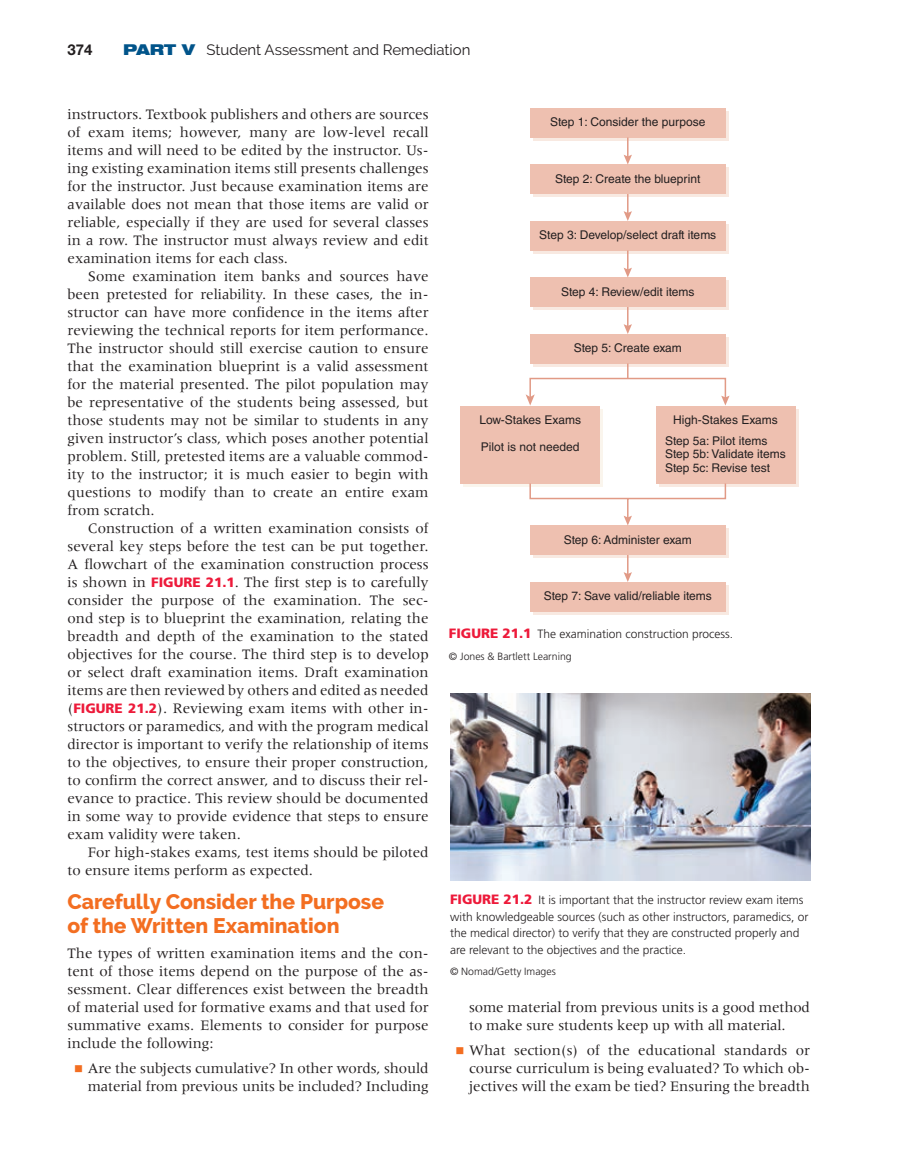
<style>
.page{position:relative;width:918px;height:1175px;background:#fff}
.page>*{position:absolute;margin:0;border:0;box-sizing:border-box;transform-origin:0 0}
.t1{font:800 21px/24px "Raleway";color:#f36e21}
.t2{font:15px/18px "Meridien LT Std";color:#231f20;text-align:justify}
.t3{font:15px "Raleway";color:#231f20}
.t4{font:700 15px "Helvetica Neue LT Std";color:#231f20}
.t5{font:12px/20.9px "Helvetica LT Std";color:#231f20}
.t6{font:300 12px/16.5px "Frutiger LT Std";color:#231f20}
.t7{font:300 10.5px "Frutiger LT Std";color:#231f20}
.s1{font-family:"Helvetica Neue LT Std";font-weight:900;font-stretch:expanded;color:#01548a}
.s2{font-family:"Frutiger LT Std";font-weight:900;font-size:13.5px;color:#ed1a3a}
.s3{font-weight:900;font-size:13.5px;color:#ed1a3a}
</style>
<div class="page">
<div style="left:533px;top:167px;width:195px;height:30px;background:#f8e9e1"></div>
<div style="left:533px;top:224px;width:195px;height:29px;background:linear-gradient(to right,#eec0b0,#eec0b0)"></div>
<div style="left:533px;top:280px;width:195px;height:30px;background:#f8e9e1"></div>
<div style="left:533px;top:528px;width:195px;height:30px;background:#f8e9e1"></div>
<div style="left:533px;top:585px;width:195px;height:29px;background:linear-gradient(to right,#eec0b0,#eec0b0)"></div>
<svg style="left:730px;top:408px;width:68px;height:78px"></svg>
<div style="left:533px;top:111px;width:195px;height:29px;background:linear-gradient(to right,#eec0b0,#eec0b0)"></div>
<div style="left:530px;top:164px;width:195px;height:30px;background:#eec0b0"></div>
<div style="left:530px;top:221px;width:195px;height:29px;background:#eec0b0"></div>
<div style="left:530px;top:277px;width:195px;height:30px;background:#eec0b0"></div>
<div style="left:530px;top:334px;width:195px;height:29px;background:#eec0b0"></div>
<div style="left:530px;top:525px;width:195px;height:30px;background:#eec0b0"></div>
<div style="left:530px;top:582px;width:195px;height:29px;background:#eec0b0"></div>
<div style="left:461px;top:405px;width:139px;height:78px;background:#eec0b0"></div>
<div style="left:656px;top:405px;width:139px;height:78px;background:#eec0b0"></div>
<div style="left:530px;top:108px;width:195px;height:29px;background:#eec0b0"></div>
<hr style="left:627px;top:137px;width:2px;height:21px;background:#e19a86">
<svg style="left:624px;top:155px;width:8px;height:9px"></svg>
<hr style="left:627px;top:194px;width:2px;height:20px;background:#e19a86">
<svg style="left:624px;top:211px;width:8px;height:10px"></svg>
<hr style="left:627px;top:250px;width:2px;height:21px;background:#e19a86">
<svg style="left:624px;top:268px;width:8px;height:9px"></svg>
<hr style="left:627px;top:307px;width:2px;height:20px;background:#e19a86">
<svg style="left:624px;top:324px;width:8px;height:10px"></svg>
<hr style="left:627px;top:555px;width:2px;height:20px;background:#e19a86">
<svg style="left:624px;top:572px;width:8px;height:10px"></svg>
<svg style="left:526px;top:362px;width:204px;height:163px"></svg>
<img style="left:450px;top:694px;width:360px;height:186px">
<p class="t4" style="left:68px;top:40px;width:27px">374</p>
<p class="t3" style="left:123px;top:41px;width:349px"><span class="s1">PART V</span> Student Assessment and Remediation</p>
<p class="t2" style="left:68px;top:105px;width:363px">instructors. Textbook publishers and others are sources of exam items; however, many are low-level recall items and will need to be edited by the instructor. Us&shy;ing existing examination items still presents challenges for the instructor. Just because examination items are available does not mean that those items are valid or reliable, especially if they are used for several classes in a row. The instructor must always review and edit examination items for each class.</p>
<p class="t2" style="left:68px;top:267px;width:363px;text-indent:20px">Some examination item banks and sources have been pretested for reliability. In these cases, the in&shy;structor can have more confidence in the items after reviewing the technical reports for item performance.<br>The instructor should still exercise caution to ensure that the examination blueprint is a valid assessment for the material presented. The pilot population may be representative of the students being assessed, but those students may not be similar to students in any given instructor’s class, which poses another potential problem. Still, pretested items are a valuable commod&shy;ity to the instructor; it is much easier to begin with questions to modify than to create an entire exam from scratch.</p>
<p class="t2" style="left:67px;top:519px;width:363px;text-indent:20px">Construction of a written examination consists of several key steps before the test can be put together.<br>A flowchart of the examination construction process is shown in <span class="s2">FIGURE 21.1</span>. The first step is to carefully consider the purpose of the examination. The sec&shy;ond step is to blueprint the examination, relating the breadth and depth of the examination to the stated objectives for the course. The third step is to develop or select draft examination items. Draft examination items are then reviewed by others and edited as needed (<span class="s2">FIGURE 21.2</span>). Reviewing exam items with other in&shy;structors or paramedics, and with the program medical director is important to verify the relationship of items to the objectives, to ensure their proper construction, to confirm the correct answer, and to discuss their rel&shy;evance to practice. This review should be documented in some way to provide evidence that steps to ensure exam validity were taken.</p>
<p class="t2" style="left:67px;top:843px;width:363px;text-indent:20px">For high-stakes exams, test items should be piloted to ensure items perform as expected.</p>
<h1 class="t1" style="left:68px;top:890px;width:318px">Carefully Consider the Purpose of the Written Examination</h1>
<p class="t2" style="left:68px;top:944px;width:363px">The types of written examination items and the con&shy;tent of those items depend on the purpose of the as&shy;sessment. Clear differences exist between the breadth of material used for formative exams and that used for summative exams. Elements to consider for purpose include the following:</p>
<p class="t2" style="left:88px;top:1059px;width:342px">Are the subjects cumulative? In other words, should material from previous units be included? Including</p>
<p class="t5" style="left:550px;top:112px;width:157px">Step 1: Consider the purpose</p>
<p class="t5" style="left:555px;top:168px;width:147px">Step 2: Create the blueprint</p>
<p class="t5" style="left:539px;top:225px;width:179px">Step 3: Develop/select draft items</p>
<p class="t5" style="left:561px;top:281px;width:135px">Step 4: Review/edit items</p>
<p class="t5" style="left:574px;top:338px;width:110px">Step 5: Create exam</p>
<p class="t5" style="left:479px;top:409px;width:103px">Low-Stakes Exams</p>
<p class="t5" style="left:481px;top:436px;width:100px">Pilot is not needed</p>
<p class="t5" style="left:665px;top:409px;width:114px;text-indent:8px">High-Stakes Exams<br>Step 5a: Pilot items</p>
<p class="t5" style="left:665px;top:447px;width:122px;line-height:13.5px">Step 5b: Validate items<br>Step 5c: Revise test</p>
<p class="t5" style="left:564px;top:529px;width:130px">Step 6: Administer exam</p>
<p class="t5" style="left:544px;top:585px;width:170px">Step 7: Save valid/reliable items</p>
<p class="t6" style="left:449px;top:626px;width:286px"><span class="s3">FIGURE 21.1</span> The examination construction process.</p>
<p class="t7" style="left:449px;top:650px;width:124px">© Jones &amp; Bartlett Learning</p>
<p class="t6" style="left:450px;top:891px;width:360px"><span class="s3">FIGURE 21.2</span> It is important that the instructor review exam items with knowledgeable sources (such as other instructors, paramedics, or the medical director) to verify that they are constructed properly and are relevant to the objectives and the practice.</p>
<p class="t7" style="left:450px;top:965px;width:107px">© Nomad/Getty Images</p>
<p class="t2" style="left:469px;top:998px;width:342px">some material from previous units is a good method to make sure students keep up with all material.</p>
<p class="t2" style="left:469px;top:1041px;width:342px">What section(s) of the educational standards or course curriculum is being evaluated? To which ob&shy;jectives will the exam be tied? Ensuring the breadth</p>
</div>
